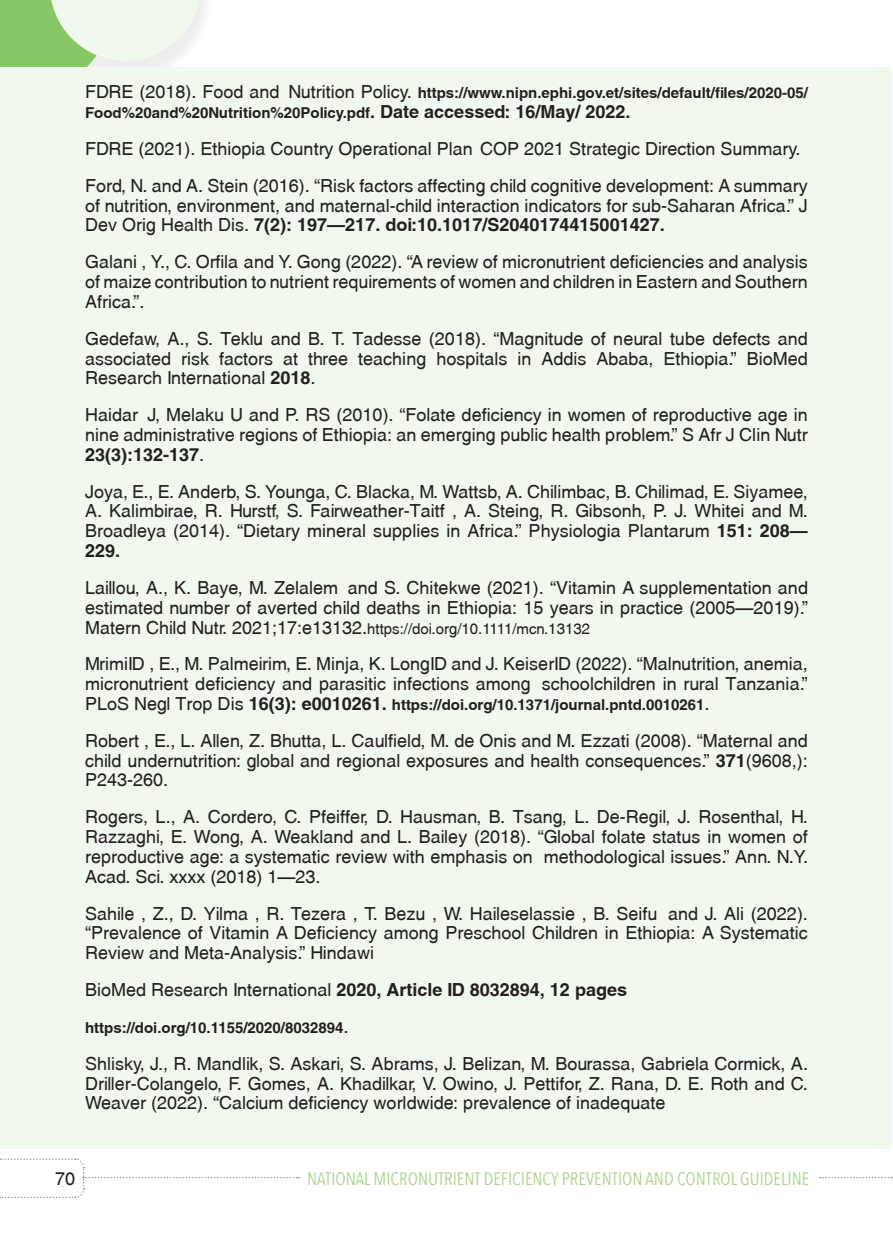
<style>
.page{position:relative;width:893px;height:1234px;background:#fff}
.page>*{position:absolute;margin:0;border:0;box-sizing:border-box;transform-origin:0 0}
.t1{font:18px/19.8px "Swansea";color:#231f20;text-align:justify}
.t2{font:18px "Avenir Next Condensed";color:#acd591}
.t3{font:700 18px "Swansea";color:#231f20}
.t4{font:700 15px/19.8px "Swansea";color:#231f20}
.t5{font:15px "Swansea";color:#231f20}
.s1{font-weight:400;font-size:18px}
.s2{font-size:18px}
.s3{font-weight:700}
.s4{font-weight:400}
</style>
<div class="page">
<div style="left:0;top:0;width:214px;height:111px;background:#231f20;opacity:.08"></div>
<svg style="left:0;top:0;width:201px;height:89px;background:#cbe5bd"></svg>
<svg style="left:0;top:1158px;width:299px;height:40px"></svg>
<div style="left:1px;top:68px;width:891px;height:1080px;background:#f1f8ed"></div>
<p class="t4" style="left:85px;top:83px;width:724px"><span class="s1">FDRE (2018). Food and Nutrition Policy.</span> https://www.nipn.ephi.gov.et/sites/default/files/2020-05/<br>Food%20and%20Nutrition%20Policy.pdf<span class="s2">. Date accessed: 16/May/ 2022.</span></p>
<p class="t1" style="left:85px;top:130px;width:724px;line-height:36.8px">FDRE (2021). Ethiopia Country Operational Plan COP 2021 Strategic Direction Summary.<br>Ford, N. and A. Stein (2016). “Risk factors affecting child cognitive development: A summary</p>
<p class="t1" style="left:85px;top:195px;width:724px">of nutrition, environment, and maternal-child interaction indicators for sub-Saharan Africa.” J<br>Dev Orig Health Dis. <span class="s3">7(2): 197–217. doi:10.1017/S2040174415001427.</span></p>
<p class="t1" style="left:85px;top:252px;width:724px">Galani , Y., C. Orfila and Y. Gong (2022). “A review of micronutrient deficiencies and analysis of maize contribution to nutrient requirements of women and children in Eastern and Southern Africa.”.</p>
<p class="t1" style="left:85px;top:328px;width:724px">Gedefaw, A., S. Teklu and B. T. Tadesse (2018). “Magnitude of neural tube defects and associated risk factors at three teaching hospitals in Addis Ababa, Ethiopia.” BioMed Research International <span class="s3">2018</span>.</p>
<p class="t1" style="left:85px;top:404px;width:724px">Haidar J, Melaku U and P. RS (2010). “Folate deficiency in women of reproductive age in nine administrative regions of Ethiopia: an emerging public health problem.” S Afr J Clin Nutr <span class="s3">23(3):132-137</span>.</p>
<p class="t1" style="left:85px;top:481px;width:724px">Joya, E., E. Anderb, S. Younga, C. Blacka, M. Wattsb, A. Chilimbac, B. Chilimad, E. Siyamee, A. Kalimbirae, R. Hurstf, S. Fairweather-Taitf , A. Steing, R. Gibsonh, P. J. Whitei and M.<br>Broadleya (2014). “Dietary mineral supplies in Africa.” Physiologia Plantarum <span class="s3">151: 208– 229.</span></p>
<p class="t1" style="left:85px;top:577px;width:724px">Laillou, A., K. Baye, M. Zelalem and S. Chitekwe (2021). “Vitamin A supplementation and estimated number of averted child deaths in Ethiopia: 15 years in practice (2005–2019).”</p>
<p class="t5" style="left:85px;top:619px;width:506px"><span class="s2">Matern Child Nutr. 2021;17:e13132.</span>https://doi.org/10.1111/mcn.13132</p>
<p class="t1" style="left:85px;top:653px;width:724px">MrimiID , E., M. Palmeirim, E. Minja, K. LongID and J. KeiserID (2022). “Malnutrition, anemia, micronutrient deficiency and parasitic infections among schoolchildren in rural Tanzania.”</p>
<p class="t4" style="left:85px;top:694px;width:626px"><span class="s1">PLoS Negl Trop Dis</span> <span class="s2">16(3): e0010261.</span> https://doi.org/10.1371/journal.pntd.0010261<span class="s1">.</span></p>
<p class="t1" style="left:85px;top:730px;width:724px">Robert , E., L. Allen, Z. Bhutta, L. Caulfield, M. de Onis and M. Ezzati (2008). “Maternal and child undernutrition: global and regional exposures and health consequences.” <span class="s3">371</span>(9608,):<br>P243-260.</p>
<p class="t1" style="left:85px;top:806px;width:724px">Rogers, L., A. Cordero, C. Pfeiffer, D. Hausman, B. Tsang, L. De-Regil, J. Rosenthal, H.<br>Razzaghi, E. Wong, A. Weakland and L. Bailey (2018). “Global folate status in women of reproductive age: a systematic review with emphasis on methodological issues.” Ann. N.Y.<br>Acad. Sci. xxxx (2018) 1–23.</p>
<p class="t1" style="left:85px;top:903px;width:724px">Sahile , Z., D. Yilma , R. Tezera , T. Bezu , W. Haileselassie , B. Seifu and J. Ali (2022). “Prevalence of Vitamin A Deficiency among Preschool Children in Ethiopia: A Systematic Review and Meta-Analysis.” Hindawi</p>
<p class="t3" style="left:85px;top:978px;width:543px"><span class="s4">BioMed Research International</span> 2020, Article ID 8032894, 12 pages</p>
<p class="t4" style="left:85px;top:1017px;width:265px">https://doi.org/10.1155/2020/8032894<span class="s1">.</span></p>
<p class="t1" style="left:85px;top:1053px;width:724px">Shlisky, J., R. Mandlik, S. Askari, S. Abrams, J. Belizan, M. Bourassa, Gabriela Cormick, A.<br>Driller-Colangelo, F. Gomes, A. Khadilkar, V. Owino, J. Pettifor, Z. Rana, D. E. Roth and C.<br>Weaver (2022). “Calcium deficiency worldwide: prevalence of inadequate</p>
<p class="t1" style="left:55px;top:1168px;width:22px">70</p>
<p class="t2" style="left:307px;top:1162px;width:296px">NATIONAL MICRONUTRIENT DEFICIENCY PREVENTION</p>
<p class="t2" style="left:646px;top:1162px;width:50px">AND CONTROL</p>
<p class="t2" style="left:740px;top:1162px;width:18px">GUIDELINE</p>
</div>
